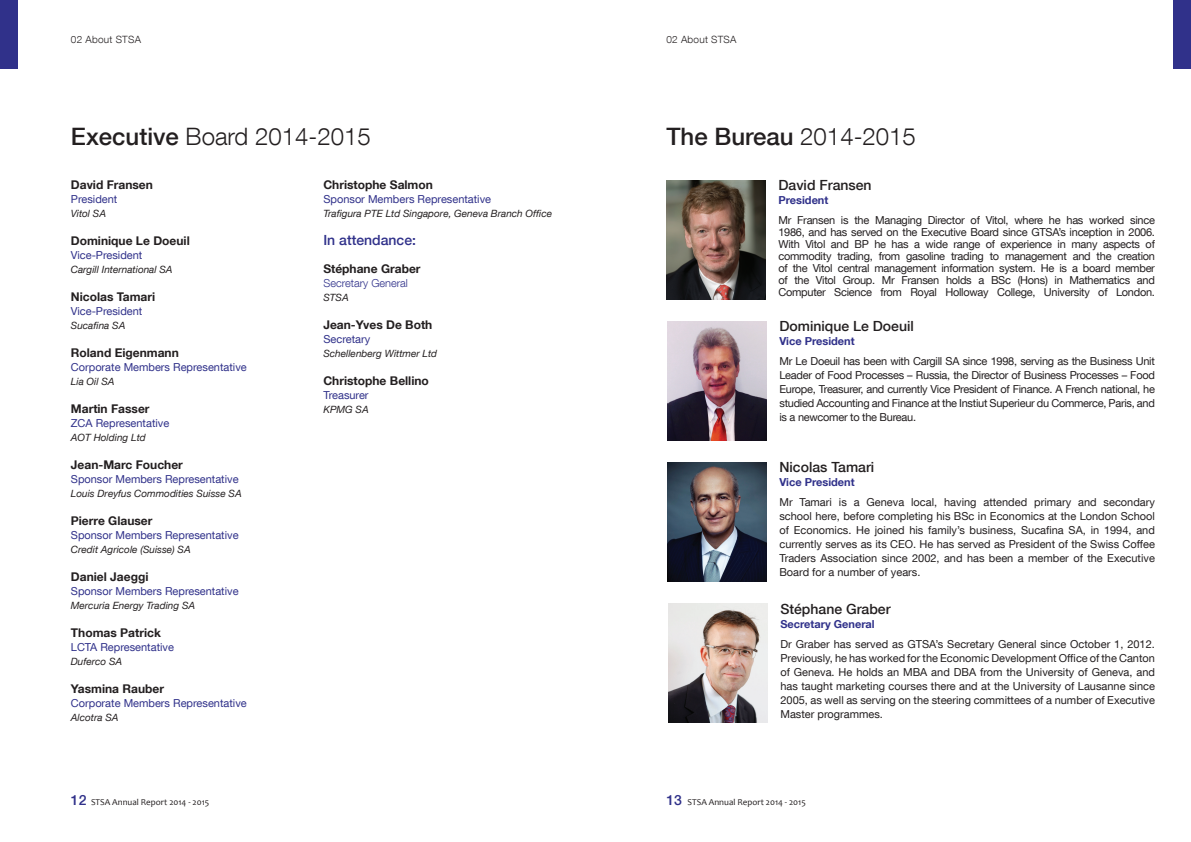
<style>
.page{position:relative;width:1191px;height:842px;background:#fff}
.page>*{position:absolute;margin:0;border:0;box-sizing:border-box;transform-origin:0 0}
.t1{font:300 24px "Helvetica Neue LT Com";color:#231f20}
.t2{font:500 24px "Helvetica Neue LT Com";color:#231f20}
.t3{font:500 14px "Helvetica Neue LT Com";color:#231f20}
.t4{font:500 14px "Helvetica Neue LT Com";color:#30318a}
.t5{font:700 12px "Helvetica Neue LT Com";color:#231f20}
.t6{font:11px/14px "Helvetica Neue LT Com";letter-spacing:-.02em;color:#231f20;text-align:justify}
.t7{font:11px "Helvetica Neue LT Com";color:#30318a}
.t8{font:700 11px "Helvetica Neue LT Com";color:#30318a}
.t9{font:300 11px "Helvetica Neue LT Com";color:#30318a}
.t10{font:italic 10px "Helvetica Neue LT Com";color:#231f20}
.t11{font:300 10px "Helvetica Neue LT Com";letter-spacing:.025em;color:#231f20}
.t12{font:9px "Candara";color:#231f20}
.s1{font-weight:500}
.s2{font-weight:300}
.s3{font-family:"Helvetica Neue LT Com";font-weight:500;font-size:14px;color:#30318a}
</style>
<div class="page">
<div style="left:0;top:0;width:17px;height:68px;background:#30318a"></div>
<div style="left:1174px;top:0;width:17px;height:68px;background:#30318a"></div>
<img style="left:666px;top:180px;width:100px;height:119px">
<img style="left:667px;top:321px;width:100px;height:119px">
<img style="left:667px;top:462px;width:100px;height:119px">
<img style="left:668px;top:604px;width:100px;height:119px">
<p class="t11" style="left:71px;top:33px;width:72px">02 About STSA</p>
<h1 class="t1" style="left:71px;top:121px;width:301px"><span class="s1">Executive</span> Board 2014-2015</h1>
<p class="t5" style="left:71px;top:177px;width:84px">David Fransen</p>
<p class="t7" style="left:71px;top:192px;width:48px">President</p>
<p class="t10" style="left:71px;top:207px;width:37px">Vitol SA</p>
<p class="t5" style="left:71px;top:233px;width:120px">Dominique Le Doeuil</p>
<p class="t7" style="left:71px;top:248px;width:73px">Vice-President</p>
<p class="t10" style="left:71px;top:263px;width:103px">Cargill International SA</p>
<p class="t5" style="left:71px;top:289px;width:86px">Nicolas Tamari</p>
<p class="t7" style="left:71px;top:304px;width:73px">Vice-President</p>
<p class="t10" style="left:71px;top:319px;width:56px">Sucafina SA</p>
<p class="t5" style="left:71px;top:345px;width:109px">Roland Eigenmann</p>
<p class="t7" style="left:71px;top:360px;width:177px">Corporate Members Representative</p>
<p class="t10" style="left:71px;top:375px;width:45px">Lia Oil SA</p>
<p class="t5" style="left:71px;top:401px;width:80px">Martin Fasser</p>
<p class="t7" style="left:71px;top:416px;width:100px">ZCA Representative</p>
<p class="t10" style="left:71px;top:431px;width:76px">AOT Holding Ltd</p>
<p class="t5" style="left:71px;top:457px;width:114px">Jean-Marc Foucher</p>
<p class="t7" style="left:71px;top:472px;width:169px">Sponsor Members Representative</p>
<p class="t10" style="left:71px;top:487px;width:172px">Louis Dreyfus Commodities Suisse SA</p>
<p class="t5" style="left:71px;top:513px;width:83px">Pierre Glauser</p>
<p class="t7" style="left:71px;top:528px;width:169px">Sponsor Members Representative</p>
<p class="t10" style="left:71px;top:543px;width:121px">Credit Agricole (Suisse) SA</p>
<p class="t5" style="left:71px;top:569px;width:79px">Daniel Jaeggi</p>
<p class="t7" style="left:71px;top:584px;width:169px">Sponsor Members Representative</p>
<p class="t10" style="left:71px;top:599px;width:126px">Mercuria Energy Trading SA</p>
<p class="t5" style="left:71px;top:625px;width:91px">Thomas Patrick</p>
<p class="t7" style="left:71px;top:640px;width:105px">LCTA Representative</p>
<p class="t10" style="left:71px;top:655px;width:53px">Duferco SA</p>
<p class="t5" style="left:71px;top:681px;width:95px">Yasmina Rauber</p>
<p class="t7" style="left:71px;top:696px;width:177px">Corporate Members Representative</p>
<p class="t10" style="left:71px;top:711px;width:49px">Alcotra SA</p>
<p class="t5" style="left:323px;top:177px;width:111px">Christophe Salmon</p>
<p class="t7" style="left:323px;top:192px;width:169px">Sponsor Members Representative</p>
<p class="t10" style="left:323px;top:207px;width:230px">Trafigura PTE Ltd Singapore, Geneva Branch Office</p>
<p class="t4" style="left:323px;top:231px;width:94px">In attendance:</p>
<p class="t5" style="left:323px;top:261px;width:99px">Stéphane Graber</p>
<p class="t9" style="left:323px;top:276px;width:86px">Secretary General</p>
<p class="t10" style="left:323px;top:291px;width:27px">STSA</p>
<p class="t5" style="left:323px;top:317px;width:110px">Jean-Yves De Both</p>
<p class="t7" style="left:323px;top:332px;width:48px">Secretary</p>
<p class="t10" style="left:323px;top:347px;width:115px">Schellenberg Wittmer Ltd</p>
<p class="t5" style="left:323px;top:373px;width:107px">Christophe Bellino</p>
<p class="t7" style="left:323px;top:388px;width:47px">Treasurer</p>
<p class="t10" style="left:323px;top:403px;width:47px">KPMG SA</p>
<p class="t11" style="left:666px;top:33px;width:72px">02 About STSA</p>
<h1 class="t2" style="left:666px;top:122px;width:251px">The Bureau <span class="s2">2014-2015</span></h1>
<p class="t3" style="left:778px;top:177px;width:95px">David Fransen</p>
<p class="t8" style="left:778px;top:193px;width:51px">President</p>
<p class="t6" style="left:778px;top:214px;width:378px;line-height:12px">Mr Fransen is the Managing Director of Vitol, where he has worked since 1986, and has served on the Executive Board since GTSA’s inception in 2006.<br>With Vitol and BP he has a wide range of experience in many aspects of commodity trading, from gasoline trading to management and the creation of the Vitol central management information system. He is a board member of the Vitol Group. Mr Fransen holds a BSc (Hons) in Mathematics and Computer Science from Royal Holloway College, University of London.</p>
<p class="t3" style="left:779px;top:318px;width:136px">Dominique Le Doeuil</p>
<p class="t8" style="left:779px;top:334px;width:77px">Vice President</p>
<p class="t6" style="left:779px;top:354px;width:377px">Mr Le Doeuil has been with Cargill SA since 1998, serving as the Business Unit Leader of Food Processes – Russia, the Director of Business Processes – Food Europe, Treasurer, and currently Vice President of Finance. A French national, he studied Accounting and Finance at the Instiut Superieur du Commerce, Paris, and is a newcomer to the Bureau.</p>
<p class="t3" style="left:779px;top:459px;width:96px">Nicolas Tamari</p>
<p class="t8" style="left:779px;top:476px;width:77px">Vice President</p>
<p class="t6" style="left:779px;top:495px;width:377px">Mr Tamari is a Geneva local, having attended primary and secondary school here, before completing his BSc in Economics at the London School of Economics. He joined his family’s business, Sucafina SA, in 1994, and currently serves as its CEO. He has served as President of the Swiss Coffee Traders Association since 2002, and has been a member of the Executive Board for a number of years.</p>
<p class="t3" style="left:780px;top:600px;width:112px">Stéphane Graber</p>
<p class="t8" style="left:780px;top:617px;width:96px">Secretary General</p>
<p class="t6" style="left:780px;top:636px;width:376px">Dr Graber has served as GTSA’s Secretary General since October 1, 2012.<br>Previously, he has worked for the Economic Development Office of the Canton of Geneva. He holds an MBA and DBA from the University of Geneva, and has taught marketing courses there and at the University of Lausanne since 2005, as well as serving on the steering committees of a number of Executive Master programmes.</p>
<p class="t12" style="left:71px;top:797px;width:140px"><span class="s3">12</span> STSA Annual Report 2014 - 2015</p>
<p class="t12" style="left:666px;top:797px;width:141px"><span class="s3">13</span> STSA Annual Report 2014 - 2015</p>
</div>
